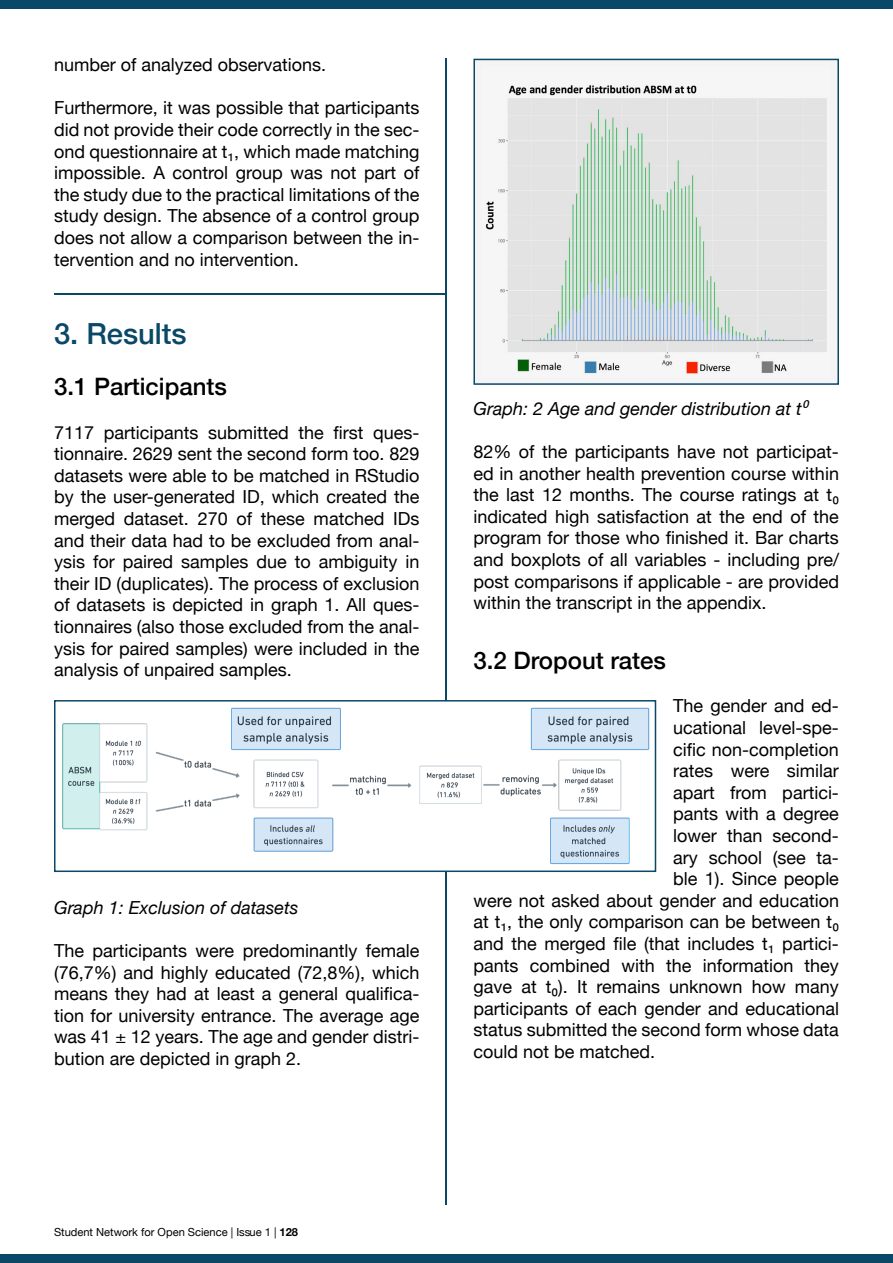
<style>
.page{position:relative;width:893px;height:1263px;background:#fff}
.page>*{position:absolute;margin:0;border:0;box-sizing:border-box;transform-origin:0 0}
.t1{font:500 29.1px "Helvetica Neue";color:#0a4868}
.t2{font:500 24px "Helvetica Neue";color:#000}
.Body{font:18px/21.6px "Helvetica Neue";color:#000;text-align:justify}
.Body-2{font:italic 18px "Helvetica Neue";color:#000}
.t3{font:11.1px "Helvetica Neue";color:#000}
.s1{font-weight:700}
</style>
<div class="page">
<hr style="left:54px;top:293px;width:392px;height:2px;background:#0a4868">
<hr style="left:446px;top:59px;width:1px;height:1146px;background:#0a4868">
<div style="left:0;top:1254px;width:893px;height:9px;background:#0a4868"></div>
<div style="left:0;top:0;width:893px;height:9px;background:#0a4868"></div>
<img style="left:62px;top:703px;width:588px;height:166px">
<div style="left:54px;top:700px;width:602px;height:172px;border:2px solid #0a4868"></div>
<div style="left:474px;top:59px;width:364px;height:325px;background:#f5f4f4"></div>
<img style="left:486px;top:85px;width:341px;height:289px">
<div style="left:473px;top:59px;width:366px;height:326px;border:2px solid #0a4868"></div>
<p class="Body" style="left:54px;top:55px;width:274px">number of analyzed observations.</p>
<p class="Body" style="left:54px;top:98px;width:367px">Furthermore, it was possible that participants did not provide their code correctly in the sec&shy;ond questionnaire at t₁, which made matching impossible. A control group was not part of the study due to the practical limitations of the study design. The absence of a control group does not allow a comparison between the in&shy;tervention and no intervention.</p>
<h2 class="t1" style="left:54px;top:310px;width:134px">3. Results</h2>
<h3 class="t2" style="left:54px;top:367px;width:174px">3.1 Participants</h3>
<p class="Body" style="left:54px;top:422px;width:367px">7117 participants submitted the first ques&shy;tionnaire. 2629 sent the second form too. 829 datasets were able to be matched in RStudio by the user-generated ID, which created the merged dataset. 270 of these matched IDs and their data had to be excluded from anal&shy;ysis for paired samples due to ambiguity in their ID (duplicates). The process of exclusion of datasets is depicted in graph 1. All ques&shy;tionnaires (also those excluded from the anal&shy;ysis for paired samples) were included in the analysis of unpaired samples.</p>
<p class="Body-2" style="left:54px;top:894px;width:246px">Graph 1: Exclusion of datasets</p>
<p class="Body" style="left:54px;top:941px;width:367px">The participants were predominantly female (76,7%) and highly educated (72,8%), which means they had at least a general qualifica&shy;tion for university entrance. The average age was 41 ± 12 years. The age and gender distri&shy;bution are depicted in graph 2.</p>
<p class="Body-2" style="left:473px;top:395px;width:337px">Graph: 2 Age and gender distribution at t⁰</p>
<p class="Body" style="left:473px;top:442px;width:367px">82% of the participants have not participat&shy;ed in another health prevention course within the last 12 months. The course ratings at t₀ indicated high satisfaction at the end of the program for those who finished it. Bar charts and boxplots of all variables - including pre/ post comparisons if applicable - are provided within the transcript in the appendix.</p>
<h3 class="t2" style="left:473px;top:641px;width:194px">3.2 Dropout rates</h3>
<p class="Body" style="left:673px;top:696px;width:167px">The gender and ed-</p>
<p class="Body" style="left:673px;top:718px;width:167px">ucational level-spe-</p>
<p class="Body" style="left:673px;top:739px;width:167px">cific non-completion</p>
<p class="Body" style="left:673px;top:761px;width:167px">rates were similar</p>
<p class="Body" style="left:673px;top:783px;width:167px">apart from partici-</p>
<p class="Body" style="left:673px;top:804px;width:167px">pants with a degree</p>
<p class="Body" style="left:673px;top:826px;width:167px">lower than second-</p>
<p class="Body" style="left:673px;top:847px;width:167px">ary school (see ta-</p>
<p class="Body" style="left:673px;top:869px;width:167px">ble 1). Since people</p>
<p class="Body" style="left:473px;top:891px;width:367px">were not asked about gender and education</p>
<p class="Body" style="left:473px;top:912px;width:367px">at t₁, the only comparison can be between t₀</p>
<p class="Body" style="left:473px;top:934px;width:367px">and the merged file (that includes t₁ partici-</p>
<p class="Body" style="left:473px;top:955px;width:367px">pants combined with the information they</p>
<p class="Body" style="left:473px;top:977px;width:367px">gave at t₀). It remains unknown how many</p>
<p class="Body" style="left:473px;top:999px;width:367px">participants of each gender and educational</p>
<p class="Body" style="left:473px;top:1020px;width:367px">status submitted the second form whose data</p>
<p class="Body" style="left:473px;top:1042px;width:183px">could not be matched.</p>
<p class="t3" style="left:54px;top:1224px;width:246px">Student Network for Open Science | Issue 1 | <span class="s1">128</span></p>
</div>
